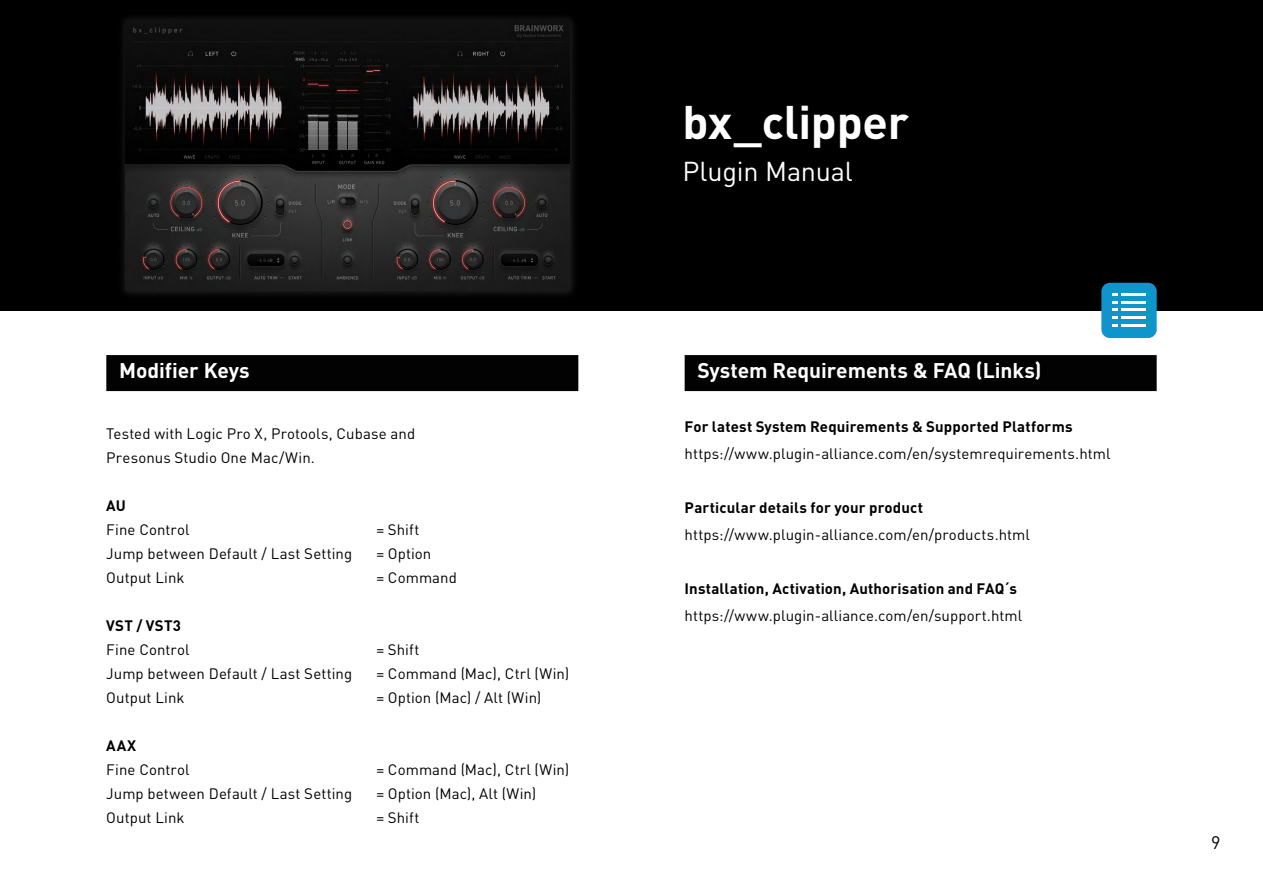
<style>
.page{position:relative;width:1263px;height:893px;background:#fff}
.page>*{position:absolute;margin:0;border:0;box-sizing:border-box;transform-origin:0 0}
.t1{font:700 46.5px "DIN Pro";letter-spacing:-.01em;color:#fff}
.t2{font:27px "DIN Pro";letter-spacing:-.01em;color:#fff}
.t3{font:700 21px "DIN Pro";letter-spacing:-.005em;color:#fff}
.t4{font:18px "DIN Pro";color:#000}
.t5{font:15px/24px "DIN Pro";letter-spacing:.005em;color:#000}
.t6{font:700 15px "DIN Pro";letter-spacing:.01em;color:#000}
</style>
<div class="page">
<div style="left:0;top:0;width:1263px;height:310px;background:#000"></div>
<div style="left:117px;top:11px;width:462px;height:289px;background:#fff;opacity:.15"></div>
<img style="left:126px;top:21px;width:443px;height:270px">
<div style="left:685px;top:355px;width:472px;height:36px;background:#020203"></div>
<div style="left:1101px;top:283px;width:56px;height:55px;background:#0e96cc;border-radius:9px"></div>
<hr style="left:1121px;top:293px;width:25px;height:3px;background:#fff">
<hr style="left:1121px;top:324px;width:25px;height:3px;background:#fff">
<hr style="left:1121px;top:308px;width:25px;height:3px;background:#fff">
<hr style="left:1121px;top:301px;width:25px;height:2px;background:#fff">
<hr style="left:1121px;top:316px;width:25px;height:3px;background:#fff">
<svg style="left:1112px;top:293px;width:5px;height:34px"></svg>
<div style="left:106px;top:355px;width:472px;height:36px;background:#020203"></div>
<h3 class="t3" style="left:119px;top:356px;width:132px">Modifier Keys</h3>
<p class="t5" style="left:106px;top:421px;width:310px">Tested with Logic Pro X, Protools, Cubase and<br>Presonus Studio One Mac/Win.</p>
<p class="t6" style="left:106px;top:495px;width:21px">AU</p>
<p class="t5" style="left:106px;top:517px;width:85px">Fine Control</p>
<p class="t5" style="left:376px;top:517px;width:45px">= Shift</p>
<p class="t5" style="left:106px;top:541px;width:247px">Jump between Default / Last Setting</p>
<p class="t5" style="left:376px;top:541px;width:57px">= Option</p>
<p class="t5" style="left:106px;top:565px;width:80px">Output Link</p>
<p class="t5" style="left:376px;top:565px;width:82px">= Command</p>
<p class="t6" style="left:106px;top:615px;width:76px">VST / VST3</p>
<p class="t5" style="left:106px;top:637px;width:85px">Fine Control</p>
<p class="t5" style="left:376px;top:637px;width:45px">= Shift</p>
<p class="t5" style="left:106px;top:661px;width:247px">Jump between Default / Last Setting</p>
<p class="t5" style="left:376px;top:661px;width:194px">= Command (Mac), Ctrl (Win)</p>
<p class="t5" style="left:106px;top:685px;width:80px">Output Link</p>
<p class="t5" style="left:376px;top:685px;width:167px">= Option (Mac) / Alt (Win)</p>
<p class="t6" style="left:106px;top:735px;width:31px">AAX</p>
<p class="t5" style="left:106px;top:757px;width:85px">Fine Control</p>
<p class="t5" style="left:376px;top:757px;width:194px">= Command (Mac), Ctrl (Win)</p>
<p class="t5" style="left:106px;top:781px;width:247px">Jump between Default / Last Setting</p>
<p class="t5" style="left:376px;top:781px;width:162px">= Option (Mac), Alt (Win)</p>
<p class="t5" style="left:106px;top:805px;width:80px">Output Link</p>
<p class="t5" style="left:376px;top:805px;width:45px">= Shift</p>
<h1 class="t1" style="left:682px;top:91px;width:228px">bx_clipper</h1>
<h2 class="t2" style="left:682px;top:153px;width:172px">Plugin Manual</h2>
<h3 class="t3" style="left:697px;top:356px;width:346px">System Requirements &amp; FAQ (Links)</h3>
<p class="t6" style="left:685px;top:416px;width:389px">For latest System Requirements &amp; Supported Platforms</p>
<p class="t5" style="left:685px;top:441px;width:427px">https://www.plugin-alliance.com/en/systemrequirements.html</p>
<p class="t6" style="left:685px;top:497px;width:240px">Particular details for your product</p>
<p class="t5" style="left:685px;top:522px;width:347px">https://www.plugin-alliance.com/en/products.html</p>
<p class="t6" style="left:685px;top:578px;width:334px">Installation, Activation, Authorisation and FAQ´s</p>
<p class="t5" style="left:685px;top:603px;width:339px">https://www.plugin-alliance.com/en/support.html</p>
<p class="t4" style="left:1211px;top:831px;width:11px">9</p>
</div>
